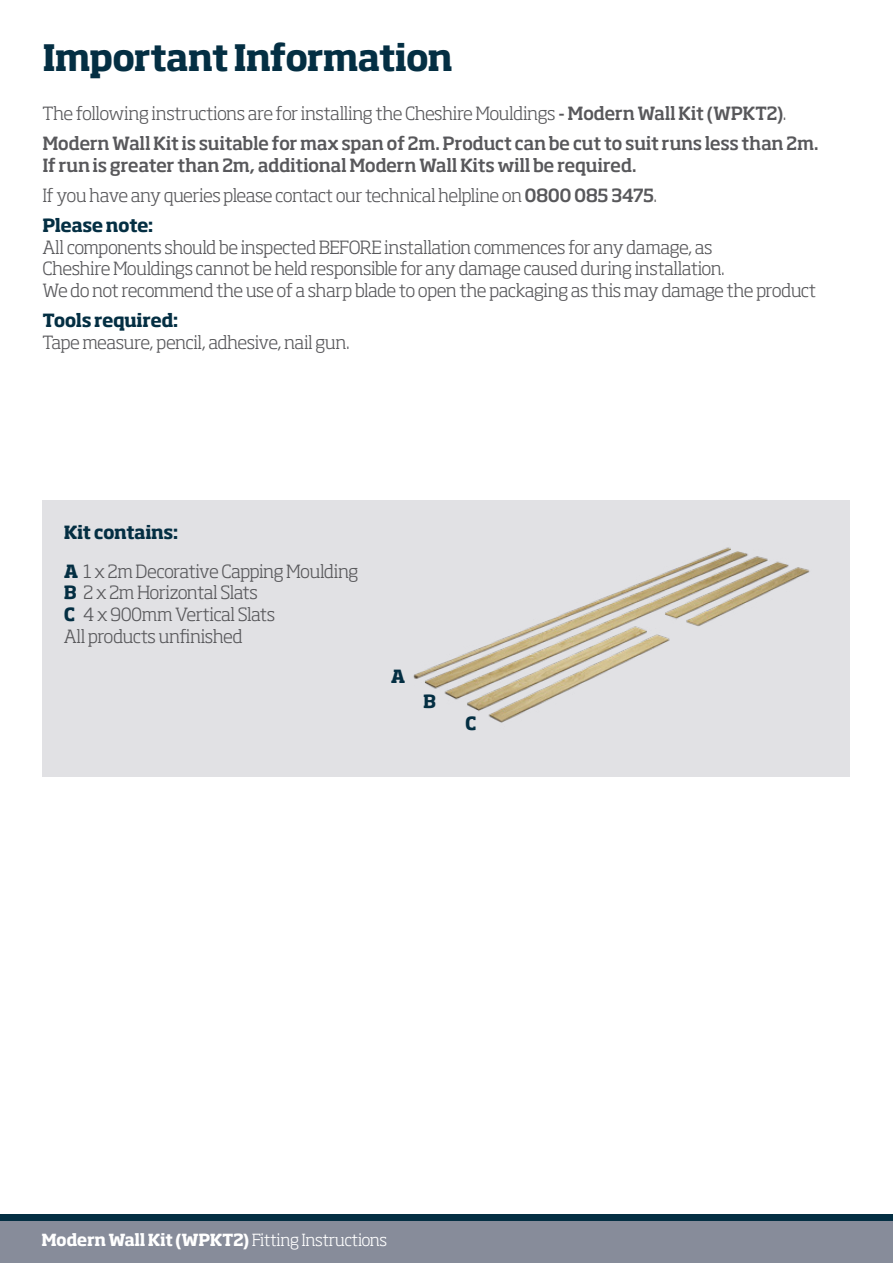
<style>
.page{position:relative;width:893px;height:1263px;background:#fff}
.page>*{position:absolute;margin:0;border:0;box-sizing:border-box;transform-origin:0 0}
.t1{font:700 36px "Soho Std";letter-spacing:-.04em;color:#042f43}
.t2{font:300 18px/21.6px "Soho Std";letter-spacing:-.03em;color:#58585b}
.t3{font:500 18px/30.2px "Soho Std";letter-spacing:-.03em;color:#58585b}
.t4{font:700 18px "Soho Std";letter-spacing:-.03em;color:#042f43}
.t5{font:700 16.5px "Soho Std";letter-spacing:-.03em;color:#fff}
.s1{font-weight:300}
.s2{font-weight:700;color:#042f43}
</style>
<div class="page">
<div style="left:0;top:1220px;width:893px;height:43px;background:#878c9a"></div>
<div style="left:0;top:1214px;width:893px;height:6px;background:#042f43"></div>
<div style="left:43px;top:501px;width:807px;height:276px;background:#e1e1e4"></div>
<img style="left:413px;top:547px;width:397px;height:176px">
<h1 class="t1" style="left:43px;top:34px;width:412px">Important Information</h1>
<p class="t3" style="left:43px;top:98px;width:778px"><span class="s1">The following instructions are for installing the Cheshire Mouldings</span> - Modern Wall Kit (WPKT2)<span class="s1">.<br></span>Modern Wall Kit is suitable for max span of 2m. Product can be cut to suit runs less than 2m.</p>
<p class="t3" style="left:43px;top:150px;width:616px">If run is greater than 2m, additional Modern Wall Kits will be required.<br><span class="s1">If you have any queries please contact our technical helpline on</span> 0800 085 3475<span class="s1">.<br></span><span class="s2">Please note:</span></p>
<p class="t2" style="left:43px;top:236px;width:775px">All components should be inspected BEFORE installation commences for any damage, as<br>Cheshire Mouldings cannot be held responsible for any damage caused during installation.<br>We do not recommend the use of a sharp blade to open the packaging as this may damage the product</p>
<p class="t4" style="left:43px;top:309px;width:138px">Tools required:</p>
<p class="t2" style="left:43px;top:331px;width:309px">Tape measure, pencil, adhesive, nail gun.</p>
<p class="t2" style="left:64px;top:513px;width:296px;line-height:38.5px"><span class="s2">Kit contains:<br>A</span> 1 x 2m Decorative Capping Moulding</p>
<p class="t2" style="left:64px;top:582px;width:213px"><span class="s2">B</span> 2 x 2m Horizontal Slats<br><span class="s2">C</span> 4 x 900mm Vertical Slats<br>All products unfinished</p>
<p class="t4" style="left:391px;top:664px;width:16px">A</p>
<p class="t4" style="left:423px;top:690px;width:15px">B</p>
<p class="t4" style="left:465px;top:712px;width:13px">C</p>
<p class="t5" style="left:41px;top:1229px;width:347px">Modern Wall Kit (WPKT2) <span class="s1">Fitting Instructions</span></p>
</div>
